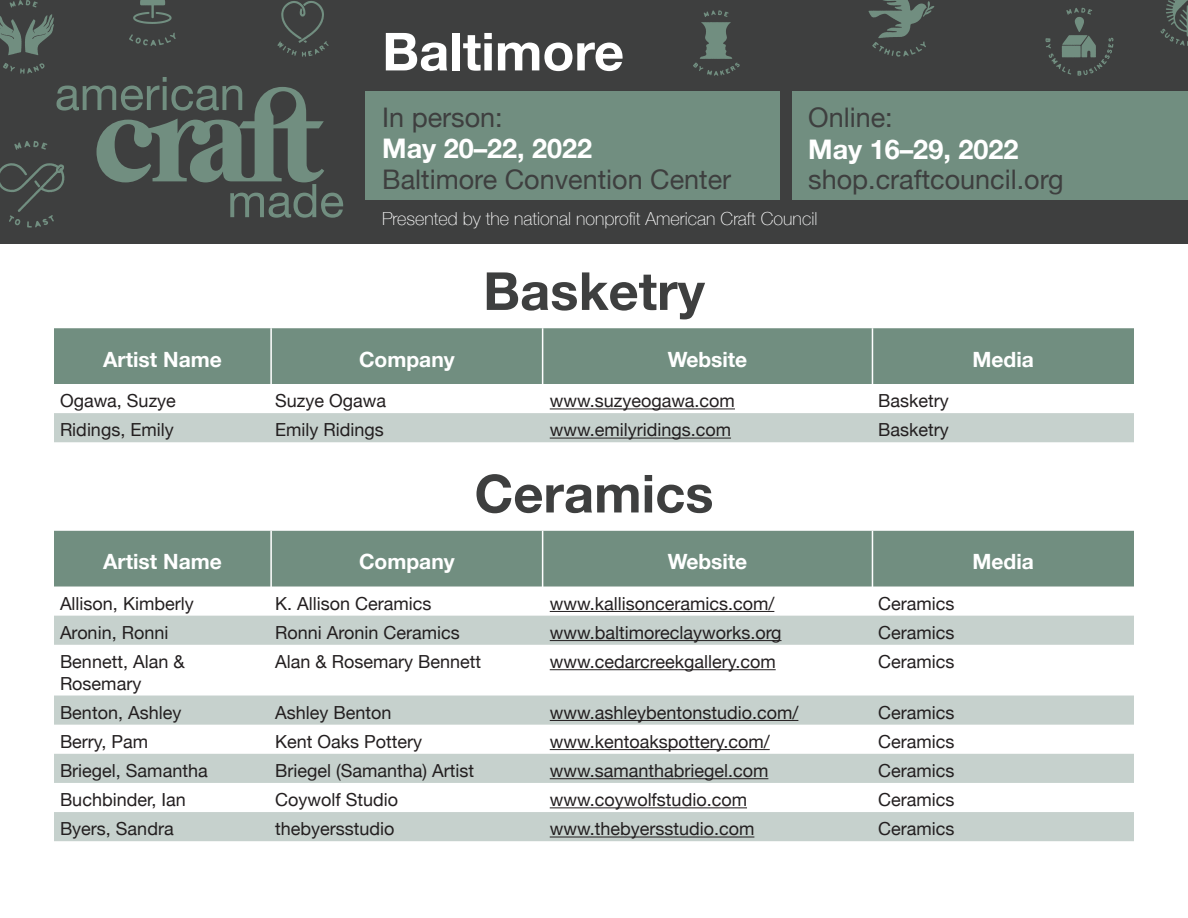
<style>
.page{position:relative;width:1188px;height:918px;background:#fff}
.page>*{position:absolute;margin:0;border:0;box-sizing:border-box;transform-origin:0 0}
.t1{font:700 52.5px "Helvetica Neue";color:#3e3f3f}
.t2{font:700 52.5px "Helvetica Neue";color:#fff}
.t3{font:27px "Helvetica Neue";color:#3e3f3f}
.t4{font:700 27px "Helvetica Neue";color:#fff}
.t5{font:700 21px "Helvetica Neue";color:#fff}
.t6{font:18px/21.6px "Helvetica Neue";color:#231f20}
.t7{font:100 18px "Helvetica Neue";color:#fff}
</style>
<div class="page">
<div style="left:0;top:0;width:1188px;height:244px;background:#3e3f3f"></div>
<div style="left:365px;top:92px;width:415px;height:108px;background:#718e80"></div>
<svg style="left:129px;top:33px;width:47px;height:13px"></svg>
<svg style="left:133px;top:0;width:39px;height:24px"></svg>
<svg style="left:1045px;top:8px;width:68px;height:68px"></svg>
<svg style="left:868px;top:0;width:66px;height:57px"></svg>
<svg style="left:277px;top:1px;width:52px;height:56px"></svg>
<svg style="left:0;top:14px;width:54px;height:41px"></svg>
<svg style="left:10px;top:0;width:28px;height:8px"></svg>
<svg style="left:0;top:63px;width:343px;height:165px"></svg>
<svg style="left:1161px;top:0;width:27px;height:46px"></svg>
<svg style="left:693px;top:10px;width:47px;height:66px"></svg>
<div style="left:792px;top:92px;width:396px;height:108px;background:#718e80"></div>
<div style="left:54px;top:328px;width:1080px;height:56px;background:#718e80"></div>
<hr style="left:270px;top:328px;width:2px;height:57px;background:#fff">
<hr style="left:542px;top:328px;width:1px;height:57px;background:#fff">
<hr style="left:872px;top:328px;width:1px;height:57px;background:#fff">
<svg style="left:54px;top:408px;width:1080px;height:34px"></svg>
<hr style="left:550px;top:408px;width:185px;height:1px;background:#231f20">
<hr style="left:550px;top:438px;width:181px;height:1px;background:#231f20">
<div style="left:54px;top:531px;width:1080px;height:56px;background:#718e80"></div>
<hr style="left:270px;top:531px;width:2px;height:56px;background:#fff">
<hr style="left:542px;top:531px;width:1px;height:56px;background:#fff">
<hr style="left:872px;top:531px;width:1px;height:56px;background:#fff">
<svg style="left:54px;top:610px;width:1080px;height:6px"></svg>
<svg style="left:54px;top:616px;width:1080px;height:225px;fill:#c9d3d0"></svg>
<hr style="left:550px;top:611px;width:224px;height:1px;background:#231f20">
<hr style="left:550px;top:640px;width:232px;height:1px;background:#231f20">
<hr style="left:550px;top:669px;width:226px;height:1px;background:#231f20">
<hr style="left:550px;top:720px;width:248px;height:1px;background:#231f20">
<hr style="left:550px;top:749px;width:220px;height:1px;background:#231f20">
<hr style="left:550px;top:778px;width:218px;height:1px;background:#231f20">
<hr style="left:550px;top:807px;width:197px;height:1px;background:#231f20">
<hr style="left:550px;top:837px;width:204px;height:1px;background:#231f20">
<p class="t2" style="left:382px;top:11px;width:243px">Baltimore</p>
<p class="t3" style="left:382px;top:98px;width:122px">In person:</p>
<p class="t3" style="left:382px;top:159px;width:351px">Baltimore Convention Center</p>
<p class="t4" style="left:382px;top:128px;width:212px">May 20–22, 2022</p>
<p class="t3" style="left:808px;top:98px;width:86px">Online:</p>
<p class="t4" style="left:808px;top:128px;width:212px">May 16–29, 2022</p>
<p class="t3" style="left:808px;top:160px;width:257px">shop.craftcouncil.org</p>
<p class="t7" style="left:382px;top:205px;width:437px">Presented by the national nonprofit American Craft Council</p>
<p class="t1" style="left:483px;top:250px;width:223px">Basketry</p>
<p class="t5" style="left:103px;top:343px;width:120px">Artist Name</p>
<p class="t5" style="left:359px;top:343px;width:97px">Company</p>
<p class="t5" style="left:668px;top:343px;width:81px">Website</p>
<p class="t5" style="left:973px;top:343px;width:63px">Media</p>
<p class="t6" style="left:60px;top:391px;width:117px">Ogawa, Suzye</p>
<p class="t6" style="left:275px;top:391px;width:112px">Suzye Ogawa</p>
<p class="t6" style="left:550px;top:391px;width:187px">www.suzyeogawa.com</p>
<p class="t6" style="left:878px;top:391px;width:72px">Basketry</p>
<p class="t6" style="left:60px;top:420px;width:115px">Ridings, Emily</p>
<p class="t6" style="left:275px;top:420px;width:110px">Emily Ridings</p>
<p class="t6" style="left:550px;top:420px;width:183px">www.emilyridings.com</p>
<p class="t6" style="left:878px;top:420px;width:72px">Basketry</p>
<p class="t1" style="left:474px;top:453px;width:241px">Ceramics</p>
<p class="t5" style="left:103px;top:545px;width:120px">Artist Name</p>
<p class="t5" style="left:359px;top:545px;width:97px">Company</p>
<p class="t5" style="left:668px;top:545px;width:81px">Website</p>
<p class="t5" style="left:973px;top:545px;width:63px">Media</p>
<p class="t6" style="left:60px;top:593px;width:135px">Allison, Kimberly</p>
<p class="t6" style="left:275px;top:593px;width:158px">K. Allison Ceramics</p>
<p class="t6" style="left:550px;top:593px;width:226px">www.kallisonceramics.com/</p>
<p class="t6" style="left:878px;top:593px;width:78px">Ceramics</p>
<p class="t6" style="left:60px;top:623px;width:110px">Aronin, Ronni</p>
<p class="t6" style="left:275px;top:623px;width:186px">Ronni Aronin Ceramics</p>
<p class="t6" style="left:550px;top:623px;width:233px">www.baltimoreclayworks.org</p>
<p class="t6" style="left:878px;top:623px;width:78px">Ceramics</p>
<p class="t6" style="left:60px;top:652px;width:126px">Bennett, Alan &amp;<br>Rosemary</p>
<p class="t6" style="left:275px;top:652px;width:208px">Alan &amp; Rosemary Bennett</p>
<p class="t6" style="left:550px;top:652px;width:227px">www.cedarcreekgallery.com</p>
<p class="t6" style="left:878px;top:652px;width:78px">Ceramics</p>
<p class="t6" style="left:60px;top:702px;width:123px">Benton, Ashley</p>
<p class="t6" style="left:275px;top:702px;width:118px">Ashley Benton</p>
<p class="t6" style="left:550px;top:702px;width:250px">www.ashleybentonstudio.com/</p>
<p class="t6" style="left:878px;top:702px;width:78px">Ceramics</p>
<p class="t6" style="left:60px;top:732px;width:90px">Berry, Pam</p>
<p class="t6" style="left:275px;top:732px;width:149px">Kent Oaks Pottery</p>
<p class="t6" style="left:550px;top:732px;width:221px">www.kentoakspottery.com/</p>
<p class="t6" style="left:878px;top:732px;width:78px">Ceramics</p>
<p class="t6" style="left:60px;top:761px;width:149px">Briegel, Samantha</p>
<p class="t6" style="left:275px;top:761px;width:201px">Briegel (Samantha) Artist</p>
<p class="t6" style="left:550px;top:761px;width:220px">www.samanthabriegel.com</p>
<p class="t6" style="left:878px;top:761px;width:78px">Ceramics</p>
<p class="t6" style="left:60px;top:790px;width:127px">Buchbinder, Ian</p>
<p class="t6" style="left:275px;top:790px;width:124px">Coywolf Studio</p>
<p class="t6" style="left:550px;top:790px;width:199px">www.coywolfstudio.com</p>
<p class="t6" style="left:878px;top:790px;width:78px">Ceramics</p>
<p class="t6" style="left:60px;top:819px;width:115px">Byers, Sandra</p>
<p class="t6" style="left:275px;top:819px;width:121px">thebyersstudio</p>
<p class="t6" style="left:550px;top:819px;width:206px">www.thebyersstudio.com</p>
<p class="t6" style="left:878px;top:819px;width:78px">Ceramics</p>
</div>
